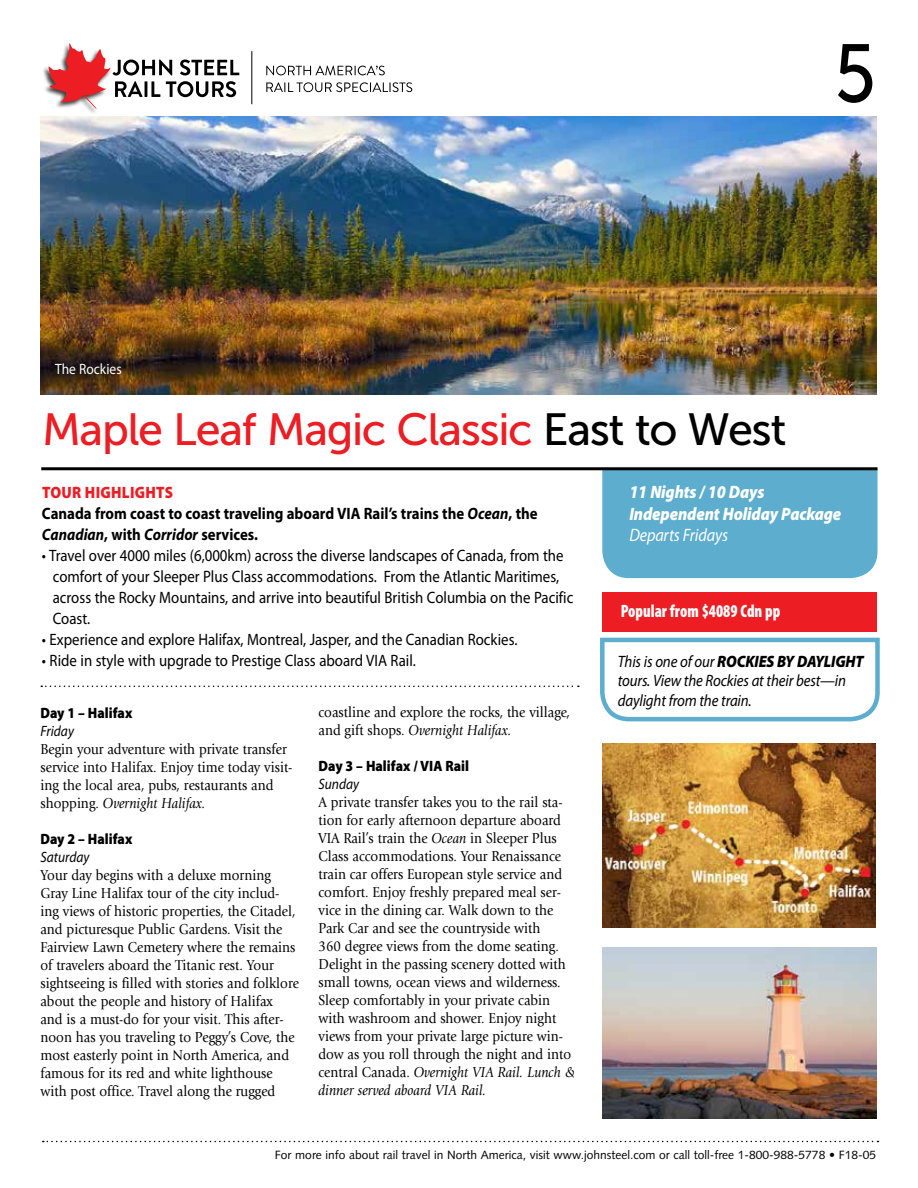
<style>
.page{position:relative;width:918px;height:1188px;background:#fff}
.page>*{position:absolute;margin:0;border:0;box-sizing:border-box;transform-origin:0 0}
.t1{font:81.9px "Museo Sans 500";color:#000;scale:.9 1}
.t2{font:45px "Museo Sans 500";letter-spacing:-.03em;color:#ed1d24}
.t3{font:italic 900 18px/21.6px "Myriad Pro";letter-spacing:-.01em;color:#fff;scale:.9 1}
.t4{font:900 condensed 18px "Myriad Pro";color:#fff;scale:.9 1}
.t5{font:italic 18px "Myriad Pro";letter-spacing:-.01em;color:#fff;scale:.9 1}
.t6{font:16.5px/21px "Myriad Pro";color:#000;scale:.9 1}
.t7{font:700 16.5px/21px "Myriad Pro";color:#000;scale:.9 1}
.t8{font:italic 16.5px/19.5px "Myriad Pro";letter-spacing:-.01em;color:#000;scale:.9 1}
.t9{font:15px/18px "Giovanni";color:#000;scale:.9 1}
.t10{font:900 15px "Myriad Pro";color:#000;scale:.9 1}
.t11{font:italic 15px "Myriad Pro";color:#000;scale:.9 1}
.t12{font:15px "Myriad Pro";color:#fff;scale:.9 1}
.t13{font:12px "Syntax";color:#000}
.s1{color:#000}
.s2{font-weight:900;color:#ed1d24}
.s3{font-style:italic}
.s4{font-weight:900}
</style>
<div class="page">
<div style="left:602px;top:470px;width:276px;height:108px;background:#5cadce"></div>
<img style="left:40px;top:117px;width:837px;height:277px">
<img style="left:602px;top:743px;width:274px;height:185px">
<svg style="left:43px;top:1141px;width:836px;height:1px"></svg>
<hr style="left:41px;top:467px;width:837px;height:3px;background:#000">
<svg style="left:41px;top:686px;width:538px;height:1px"></svg>
<div style="left:602px;top:592px;width:275px;height:40px;background:#ed1d24"></div>
<img style="left:602px;top:948px;width:275px;height:171px">
<svg style="left:266px;top:66px;width:119px;height:9px"></svg>
<svg style="left:266px;top:82px;width:146px;height:10px"></svg>
<hr style="left:251px;top:51px;width:1px;height:53px;background:#000">
<img style="left:40px;top:66px;width:73px;height:51px">
<svg style="left:49px;top:43px;width:190px;height:66px"></svg>
<div style="left:48px;top:356px;width:81px;height:26px;background:#000;opacity:.75"></div>
<svg style="left:600px;top:637px;width:280px;height:85px"></svg>
<p class="t12" style="left:55px;top:360px;width:76px">The Rockies</p>
<h1 class="t1" style="left:835px;top:29px;width:48px">5</h1>
<h2 class="t2" style="left:42px;top:404px;width:746px">Maple Leaf Magic Classic <span class="s1">East to West</span></h2>
<p class="t3" style="left:629px;top:481px;width:237px">11 Nights / 10 Days<br>Independent Holiday Package</p>
<p class="t5" style="left:629px;top:524px;width:111px">Departs Fridays</p>
<p class="t7" style="left:42px;top:482px;width:552px"><span class="s2">TOUR HIGHLIGHTS<br></span>Canada from coast to coast traveling aboard VIA Rail’s trains the <span class="s3">Ocean</span>, the<br><span class="s3">Canadian</span>, with <span class="s3">Corridor</span> services.</p>
<p class="t6" style="left:53px;top:545px;width:580px;text-indent:-11px">• Travel over 4000 miles (6,000km) across the diverse landscapes of Canada, from the comfort of your Sleeper Plus Class accommodations. From the Atlantic Maritimes, across the Rocky Mountains, and arrive into beautiful British Columbia on the Pacific Coast.</p>
<p class="t6" style="left:42px;top:629px;width:530px">• Experience and explore Halifax, Montreal, Jasper, and the Canadian Rockies.</p>
<p class="t6" style="left:42px;top:650px;width:417px">• Ride in style with upgrade to Prestige Class aboard VIA Rail.</p>
<p class="t4" style="left:621px;top:599px;width:179px">Popular from $4089 Cdn pp</p>
<p class="t8" style="left:618px;top:651px;width:275px">This is one of our <span class="s4">ROCKIES BY DAYLIGHT </span>tours. View the Rockies at their best—in daylight from the train.</p>
<p class="t9" style="left:319px;top:704px;width:281px">coastline and explore the rocks, the village, and gift shops. <span class="s3">Overnight Halifax.</span></p>
<p class="t10" style="left:319px;top:758px;width:169px">Day 3 – Halifax / VIA Rail</p>
<p class="t11" style="left:319px;top:775px;width:47px">Sunday</p>
<p class="t9" style="left:319px;top:794px;width:286px">A private transfer takes you to the rail sta&shy;tion for early afternoon departure aboard VIA Rail’s train the <span class="s3">Ocean</span> in Sleeper Plus Class accommodations. Your Renaissance train car offers European style service and comfort. Enjoy freshly prepared meal ser&shy;vice in the dining car. Walk down to the Park Car and see the countryside with<br>360 degree views from the dome seating.<br>Delight in the passing scenery dotted with small towns, ocean views and wilderness.<br>Sleep comfortably in your private cabin with washroom and shower. Enjoy night views from your private large picture win&shy;dow as you roll through the night and into central Canada. <span class="s3">Overnight VIA Rail. Lunch &amp; dinner served aboard VIA Rail.</span></p>
<p class="t10" style="left:40px;top:704px;width:104px">Day 1 – Halifax</p>
<p class="t11" style="left:40px;top:721px;width:39px">Friday</p>
<p class="t9" style="left:40px;top:740px;width:282px">Begin your adventure with private transfer service into Halifax. Enjoy time today visit&shy;ing the local area, pubs, restaurants and shopping. <span class="s3">Overnight Halifax.</span></p>
<p class="t10" style="left:40px;top:830px;width:104px">Day 2 – Halifax</p>
<p class="t11" style="left:40px;top:847px;width:56px">Saturday</p>
<p class="t9" style="left:40px;top:866px;width:289px">Your day begins with a deluxe morning Gray Line Halifax tour of the city includ&shy;ing views of historic properties, the Citadel, and picturesque Public Gardens. Visit the Fairview Lawn Cemetery where the remains of travelers aboard the Titanic rest. Your sightseeing is filled with stories and folklore about the people and history of Halifax<br>and is a must-do for your visit. This after&shy;noon has you traveling to Peggy’s Cove, the most easterly point in North America, and famous for its red and white lighthouse with post office. Travel along the rugged</p>
<p class="t13" style="left:275px;top:1148px;width:603px">For more info about rail travel in North America, visit www.johnsteel.com or call toll-free 1-800-988-5778 • F18-05</p>
</div>
